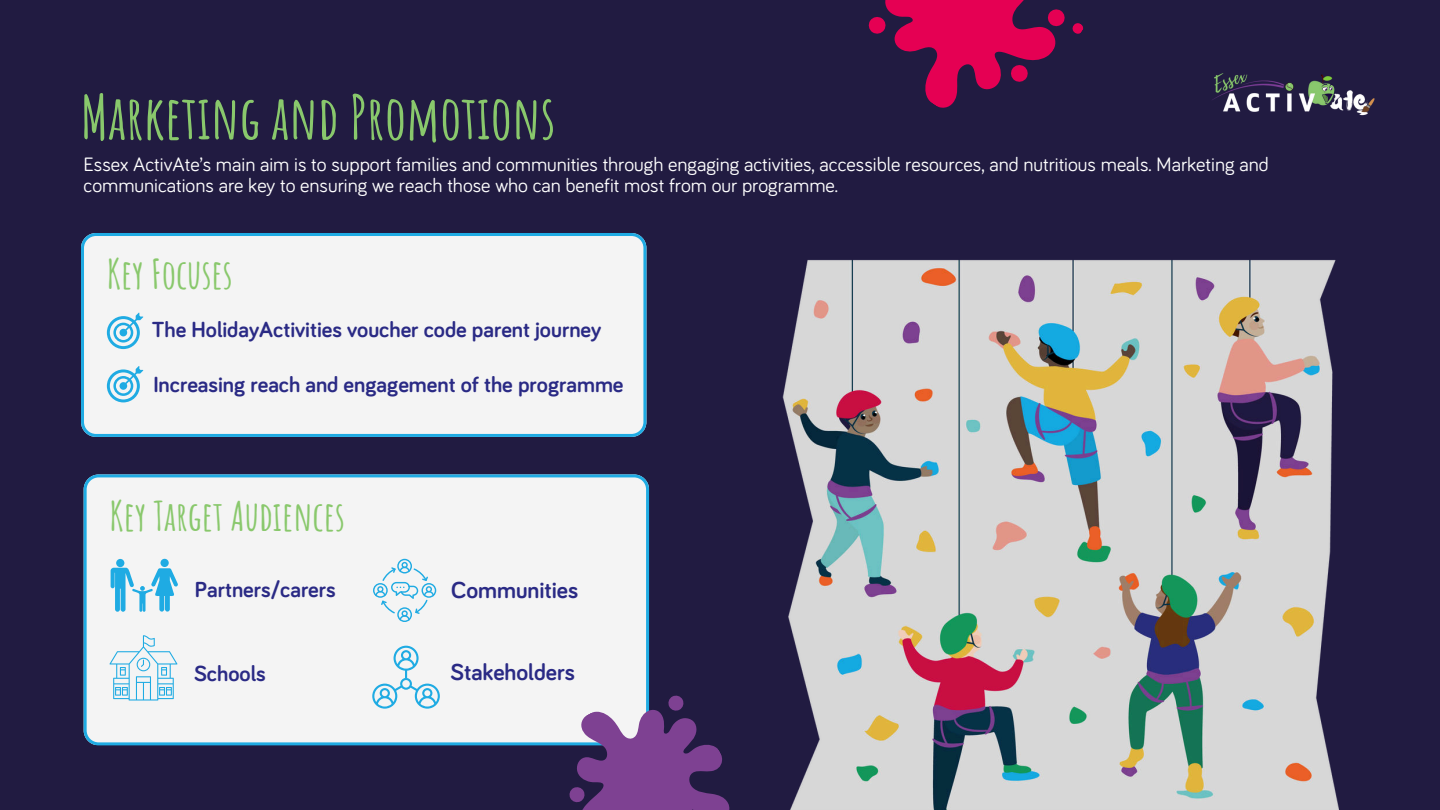
<style>
.page{position:relative;width:1440px;height:810px;background:#211b41}
.page>*{position:absolute;margin:0;border:0;box-sizing:border-box;transform-origin:0 0}
.t1{font:700 60px "Amatic SC";color:#89c86c}
.t2{font:700 40px "Amatic SC";color:#89c86c}
.t3{font:700 23.8px "Bariol";color:#2a2a85}
.t4{font:700 22.5px "Bariol";color:#2a2a85}
.t5{font:20px/21.8px "Bariol";color:#fff}
</style>
<div class="page">
<img style="left:1212px;top:73px;width:163px;height:43px">
<div style="left:81px;top:233px;width:565px;height:204px;background:#f4f4f4"></div>
<svg style="left:107px;top:313px;width:36px;height:36px"></svg>
<svg style="left:107px;top:366px;width:36px;height:36px"></svg>
<div style="left:84px;top:474px;width:565px;height:271px;background:#f4f4f4"></div>
<div style="left:116px;top:559px;width:8px;height:8px;background:#1fabe3;border-radius:50%"></div>
<div style="left:160px;top:559px;width:9px;height:8px;background:#1fabe3;border-radius:50%"></div>
<svg style="left:111px;top:568px;width:67px;height:44px;background:#8fd1eb"></svg>
<svg style="left:110px;top:635px;width:67px;height:65px;background:#cce6f0"></svg>
<svg style="left:373px;top:559px;width:63px;height:63px;background:#d2e8f1"></svg>
<svg style="left:372px;top:646px;width:68px;height:63px;background:#cae5f0"></svg>
<img style="left:782px;top:260px;width:557px;height:550px">
<svg style="left:1072px;top:23px;width:12px;height:11px"></svg>
<svg style="left:868px;top:0;width:197px;height:108px"></svg>
<svg style="left:568px;top:695px;width:162px;height:115px"></svg>
<h1 class="t1" style="left:81px;top:71px;width:476px">Marketing and Promotions</h1>
<p class="t5" style="left:84px;top:152px;width:1187px">Essex ActivAte’s main aim is to support families and communities through engaging activities, accessible resources, and nutritious meals. Marketing and communications are key to ensuring we reach those who can benefit most from our programme.</p>
<h2 class="t2" style="left:107px;top:244px;width:127px">Key Focuses</h2>
<p class="t4" style="left:152px;top:314px;width:451px">The HolidayActivities voucher code parent journey</p>
<p class="t4" style="left:153px;top:369px;width:472px">Increasing reach and engagement of the programme</p>
<h2 class="t2" style="left:109px;top:485px;width:237px">Key Target Audiences</h2>
<p class="t4" style="left:195px;top:574px;width:142px">Partners/carers</p>
<p class="t4" style="left:194px;top:658px;width:73px">Schools</p>
<p class="t3" style="left:451px;top:573px;width:128px">Communities</p>
<p class="t3" style="left:451px;top:656px;width:126px">Stakeholders</p>
</div>
